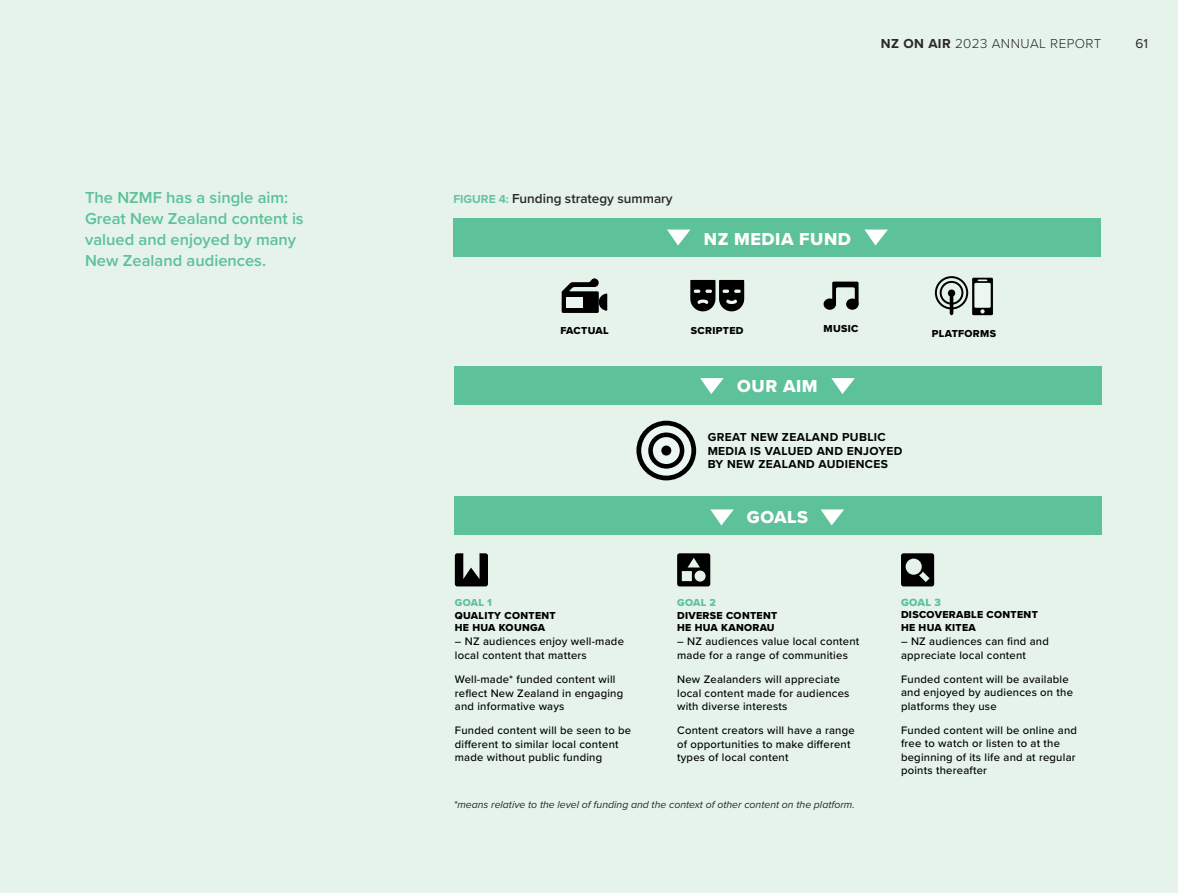
<style>
.page{position:relative;width:1178px;height:893px;background:#e5f3eb}
.page>*{position:absolute;margin:0;border:0;box-sizing:border-box;transform-origin:0 0}
.t1{font:18px "Proxima Nova Extrabld";letter-spacing:.03em;color:#fff}
.t2{font:600 16.5px/21px "Proxima Nova";color:#5dc199}
.t3{font:600 13.5px "Proxima Nova";color:#292829}
.t4{font:300 13.5px "Proxima Nova";letter-spacing:.03em;color:#292829}
.t5{font:13.5px "Proxima Nova";color:#292829}
.t6{font:700 12px/13.5px "Proxima Nova";letter-spacing:.03em;color:#000}
.t7{font:500 11.25px/13.5px "Proxima Nova";letter-spacing:.02em;color:#000}
.t8{font:10.8px "Proxima Nova Extrabld";color:#5dc199}
.t9{font:10.5px/12.6px "Proxima Nova Extrabld";letter-spacing:.03em;color:#000}
.t10{font:italic 10.5px "Proxima Nova";color:#292829}
.t11{font:10.5px "Proxima Nova Extrabld";letter-spacing:.03em;color:#5dc199}
.s1{font-weight:700}
.s2{font-weight:700;font-size:12px;color:#67c39e}
</style>
<div class="page">
<div style="left:454px;top:497px;width:647px;height:38px;background:#5dc199"></div>
<div style="left:454px;top:366px;width:647px;height:38px;background:#5dc199"></div>
<svg style="left:455px;top:553px;width:33px;height:33px"></svg>
<svg style="left:677px;top:553px;width:33px;height:33px"></svg>
<svg style="left:901px;top:553px;width:33px;height:33px"></svg>
<svg style="left:639px;top:423px;width:55px;height:55px"></svg>
<div style="left:636px;top:421px;width:60px;height:59px;border:5px solid #000;border-radius:50%"></div>
<svg style="left:650px;top:435px;width:32px;height:31px"></svg>
<div style="left:648px;top:432px;width:36px;height:37px;border:5px solid #000;border-radius:50%"></div>
<div style="left:661px;top:446px;width:10px;height:10px;background:#000;border-radius:50%"></div>
<svg style="left:831px;top:378px;width:24px;height:16px"></svg>
<svg style="left:700px;top:378px;width:24px;height:16px"></svg>
<svg style="left:820px;top:509px;width:24px;height:16px"></svg>
<svg style="left:710px;top:509px;width:24px;height:16px"></svg>
<div style="left:453px;top:218px;width:648px;height:39px;background:#5dc199"></div>
<svg style="left:690px;top:280px;width:54px;height:31px"></svg>
<div style="left:823px;top:298px;width:13px;height:12px;background:#000;border-radius:50%"></div>
<svg style="left:832px;top:282px;width:26px;height:24px"></svg>
<div style="left:846px;top:298px;width:12px;height:12px;background:#000;border-radius:50%"></div>
<svg style="left:562px;top:278px;width:45px;height:35px"></svg>
<svg style="left:972px;top:278px;width:21px;height:37px"></svg>
<div style="left:974px;top:283px;width:17px;height:25px;background:#edf7f1"></div>
<svg style="left:978px;top:279px;width:9px;height:2px"></svg>
<svg style="left:980px;top:309px;width:4px;height:4px"></svg>
<svg style="left:934px;top:276px;width:35px;height:39px"></svg>
<svg style="left:865px;top:230px;width:23px;height:16px"></svg>
<svg style="left:667px;top:230px;width:23px;height:16px"></svg>
<p class="t4" style="left:881px;top:33px;width:222px"><span class="s1">NZ ON AIR</span> 2023 ANNUAL REPORT</p>
<p class="t5" style="left:1135px;top:33px;width:14px">61</p>
<h2 class="t2" style="left:85px;top:186px;width:220px">The NZMF has a single aim:<br>Great New Zealand content is valued and enjoyed by many<br>New Zealand audiences.</h2>
<p class="t3" style="left:453px;top:189px;width:221px"><span class="s2">FIGURE 4:</span> Funding strategy summary</p>
<h1 class="t1" style="left:704px;top:225px;width:149px">NZ MEDIA FUND</h1>
<p class="t9" style="left:560px;top:324px;width:50px">FACTUAL</p>
<p class="t9" style="left:691px;top:324px;width:54px">SCRIPTED</p>
<p class="t9" style="left:823px;top:322px;width:36px">MUSIC</p>
<h1 class="t1" style="left:737px;top:373px;width:82px">OUR AIM</h1>
<p class="t9" style="left:932px;top:327px;width:66px">PLATFORMS</p>
<p class="t6" style="left:708px;top:430px;width:196px">GREAT NEW ZEALAND PUBLIC<br>MEDIA IS VALUED AND ENJOYED<br>BY NEW ZEALAND AUDIENCES</p>
<p class="t11" style="left:455px;top:595px;width:39px">GOAL 1</p>
<p class="t9" style="left:455px;top:609px;width:102px">QUALITY CONTENT<br>HE HUA KOUNGA</p>
<p class="t7" style="left:455px;top:634px;width:171px">– NZ audiences enjoy well-made local content that matters</p>
<p class="t7" style="left:455px;top:672px;width:170px">Well-made* funded content will reflect New Zealand in engaging and informative ways</p>
<p class="t7" style="left:455px;top:723px;width:178px">Funded content will be seen to be different to similar local content made without public funding</p>
<h1 class="t1" style="left:747px;top:504px;width:63px">GOALS</h1>
<p class="t11" style="left:677px;top:595px;width:40px">GOAL 2</p>
<p class="t9" style="left:677px;top:609px;width:102px">DIVERSE CONTENT<br>HE HUA KANORAU</p>
<p class="t7" style="left:677px;top:634px;width:184px">– NZ audiences value local content made for a range of communities</p>
<p class="t7" style="left:677px;top:672px;width:174px">New Zealanders will appreciate local content made for audiences with diverse interests</p>
<p class="t7" style="left:677px;top:723px;width:179px">Content creators will have a range of opportunities to make different types of local content</p>
<p class="t10" style="left:454px;top:796px;width:402px">*means relative to the level of funding and the context of other content on the platform.</p>
<p class="t8" style="left:901px;top:595px;width:42px">GOAL 3</p>
<p class="t9" style="left:901px;top:608px;width:138px">DISCOVERABLE CONTENT<br>HE HUA KITEA</p>
<p class="t7" style="left:901px;top:634px;width:149px">– NZ audiences can find and appreciate local content</p>
<p class="t7" style="left:901px;top:672px;width:174px">Funded content will be available and enjoyed by audiences on the platforms they use</p>
<p class="t7" style="left:901px;top:723px;width:177px">Funded content will be online and free to watch or listen to at the beginning of its life and at regular points thereafter</p>
</div>
